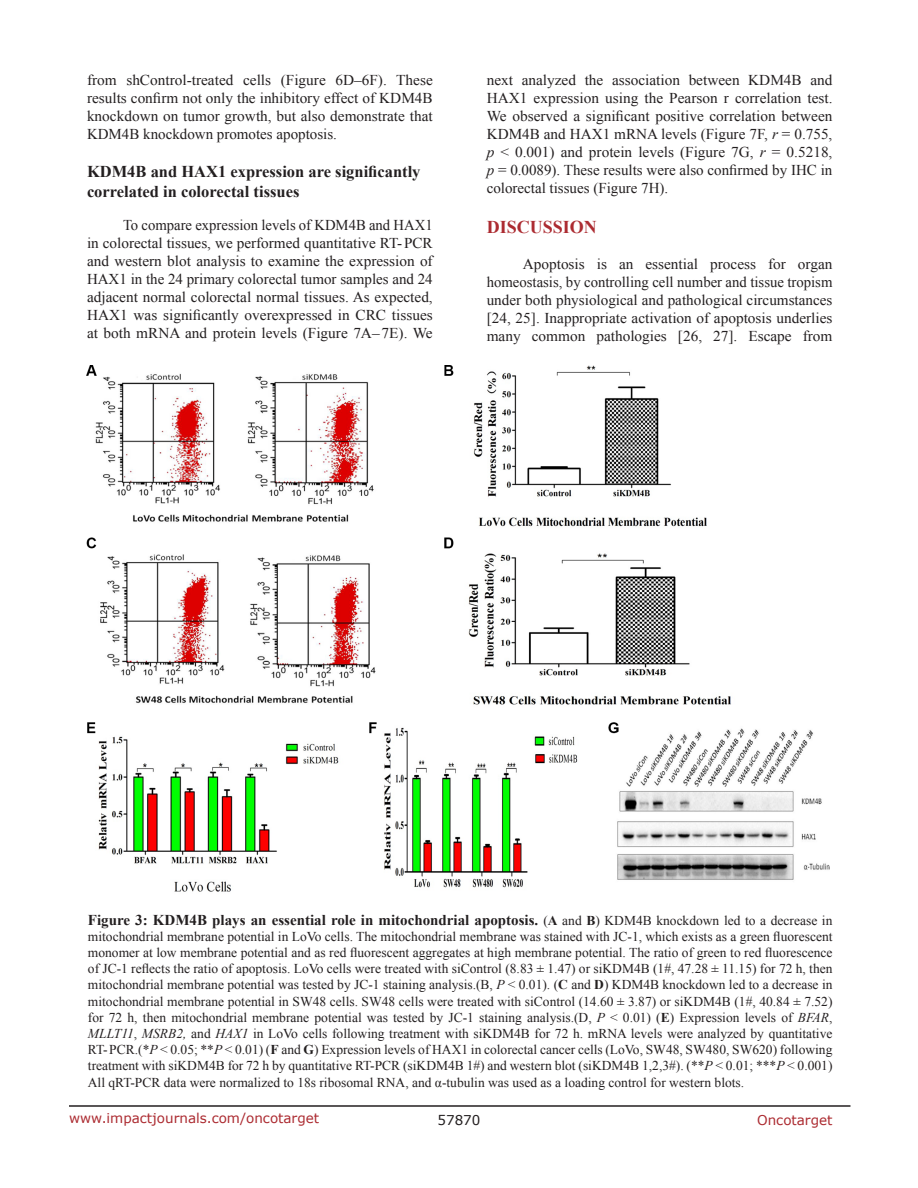
<style>
.page{position:relative;width:918px;height:1188px;background:#fff}
.page>*{position:absolute;margin:0;border:0;box-sizing:border-box;transform-origin:0 0}
.t1{font:700 18px "Times New Roman";color:#ac2b31}
.t2{font:700 16.5px/19.8px "Times New Roman";color:#231f20}
.t3{font:15px/18px "Times New Roman";color:#231f20;text-align:justify}
.t4{font:700 15px "Times New Roman";color:#231f20}
.t5{font:13.5px/16.2px "Times New Roman";color:#231f20;text-align:justify}
.t6{font:13.5px "Verdana";color:#ac2b31}
.t7{font:13.5px "Verdana";color:#231f20}
.s1{font-style:italic}
.s2{font-weight:400;font-size:13.5px}
.s3{font-size:13.5px}
.s4{font-weight:700}
</style>
<div class="page">
<hr style="left:69px;top:1105px;width:781px;height:2px;background:#231f20">
<img style="left:87px;top:366px;width:742px;height:526px">
<p class="t3" style="left:87px;top:71px;width:347px">from shControl-treated cells (Figure 6D–6F). These results confirm not only the inhibitory effect of KDM4B knockdown on tumor growth, but also demonstrate that KDM4B knockdown promotes apoptosis.</p>
<p class="t2" style="left:87px;top:161px;width:335px">KDM4B and HAX1 expression are significantly correlated in colorectal tissues</p>
<p class="t3" style="left:87px;top:216px;width:347px;text-indent:36px">To compare expression levels of KDM4B and HAX1 in colorectal tissues, we performed quantitative RT-PCR and western blot analysis to examine the expression of HAX1 in the 24 primary colorectal tumor samples and 24 adjacent normal colorectal normal tissues. As expected, HAX1 was significantly overexpressed in CRC tissues at both mRNA and protein levels (Figure 7A–7E). We</p>
<p class="t3" style="left:487px;top:71px;width:347px">next analyzed the association between KDM4B and HAX1 expression using the Pearson r correlation test.<br>We observed a significant positive correlation between KDM4B and HAX1 mRNA levels (Figure 7F, <span class="s1">r</span> = 0.755, <span class="s1">p</span> &lt; 0.001) and protein levels (Figure 7G, <span class="s1">r</span> = 0.5218, <span class="s1">p</span> = 0.0089). These results were also confirmed by IHC in colorectal tissues (Figure 7H).</p>
<h1 class="t1" style="left:487px;top:215px;width:112px">DISCUSSION</h1>
<p class="t3" style="left:487px;top:255px;width:347px;text-indent:36px">Apoptosis is an essential process for organ homeostasis, by controlling cell number and tissue tropism under both physiological and pathological circumstances [24, 25]. Inappropriate activation of apoptosis underlies many common pathologies [26, 27]. Escape from</p>
<p class="t4" style="left:88px;top:909px;width:746px">Figure 3: KDM4B plays an essential role in mitochondrial apoptosis. <span class="s2">(</span><span class="s3">A</span> <span class="s2">and</span> <span class="s3">B</span><span class="s2">) KDM4B knockdown led to a decrease in</span></p>
<p class="t5" style="left:88px;top:928px;width:746px">mitochondrial membrane potential in LoVo cells. The mitochondrial membrane was stained with JC-1, which exists as a green fluorescent monomer at low membrane potential and as red fluorescent aggregates at high membrane potential. The ratio of green to red fluorescence of JC-1 reflects the ratio of apoptosis. LoVo cells were treated with siControl (8.83 ± 1.47) or siKDM4B (1#, 47.28 ± 11.15) for 72 h, then mitochondrial membrane potential was tested by JC-1 staining analysis.(B, <span class="s1">P</span> &lt; 0.01). (<span class="s4">C</span> and <span class="s4">D</span>) KDM4B knockdown led to a decrease in mitochondrial membrane potential in SW48 cells. SW48 cells were treated with siControl (14.60 ± 3.87) or siKDM4B (1#, 40.84 ± 7.52) for 72 h, then mitochondrial membrane potential was tested by JC-1 staining analysis.(D, <span class="s1">P</span> &lt; 0.01) (<span class="s4">E</span>) Expression levels of <span class="s1">BFAR</span>, <span class="s1">MLLT11</span>, <span class="s1">MSRB2,</span> and <span class="s1">HAX1</span> in LoVo cells following treatment with siKDM4B for 72 h. mRNA levels were analyzed by quantitative RT-PCR.(*<span class="s1">P</span> &lt; 0.05; **<span class="s1">P</span> &lt; 0.01) (<span class="s4">F</span> and <span class="s4">G</span>) Expression levels of HAX1 in colorectal cancer cells (LoVo, SW48, SW480, SW620) following treatment with siKDM4B for 72 h by quantitative RT-PCR (siKDM4B 1#) and western blot (siKDM4B 1,2,3#). (**<span class="s1">P</span> &lt; 0.01; ***<span class="s1">P</span> &lt; 0.001)<br>All qRT-PCR data were normalized to 18s ribosomal RNA, and α-tubulin was used as a loading control for western blots.</p>
<p class="t6" style="left:69px;top:1109px;width:252px">www.impactjournals.com/oncotarget</p>
<p class="t7" style="left:438px;top:1111px;width:44px">57870</p>
<p class="t6" style="left:757px;top:1111px;width:77px">Oncotarget</p>
</div>
